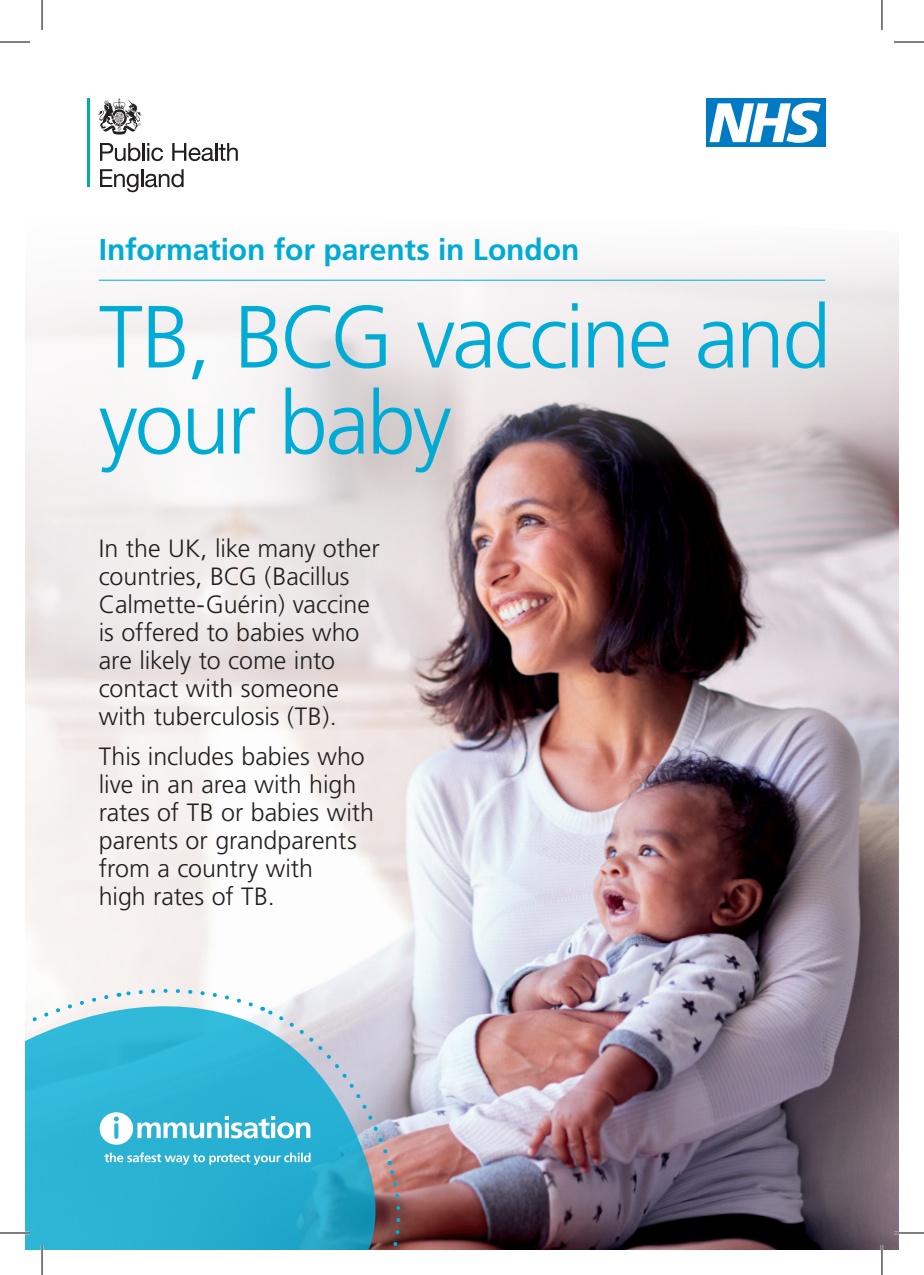
<style>
.page{position:relative;width:924px;height:1275px;background:#fff}
.page>*{position:absolute;margin:0;border:0;box-sizing:border-box;transform-origin:0 0}
.t1{font:300 88px/86px "Frutiger";letter-spacing:-.035em;color:#00acd5}
.t2{font:700 30px "Frutiger";letter-spacing:-.005em;color:#00acd5}
.t3{font:300 25px/28px "Frutiger";color:#231f20}
</style>
<div class="page">
<img style="left:447px;top:465px;width:451px;height:785px">
<svg style="left:25px;top:809px;width:422px;height:441px"></svg>
<svg style="left:98px;top:254px;width:800px;height:211px"></svg>
<div style="left:705px;top:99px;width:119px;height:48px;background:#007ac2"></div>
<svg style="left:709px;top:103px;width:111px;height:40px"></svg>
<hr style="left:87px;top:99px;width:2px;height:88px;background:#00ae9e">
<svg style="left:100px;top:143px;width:63px;height:18px"></svg>
<svg style="left:172px;top:143px;width:66px;height:18px"></svg>
<svg style="left:100px;top:169px;width:83px;height:23px"></svg>
<svg style="left:98px;top:99px;width:44px;height:36px"></svg>
<hr style="left:99px;top:280px;width:725px;height:1px;background:#00acd5">
<svg style="left:25px;top:988px;width:378px;height:262px;background:#59bad4"></svg>
<svg style="left:25px;top:300px;width:467px;height:509px"></svg>
<hr style="left:0;top:1231px;width:30px;height:3px;background:#fff">
<hr style="left:893px;top:1231px;width:30px;height:3px;background:#fff">
<hr style="left:41px;top:1245px;width:2px;height:30px;background:#fff">
<hr style="left:880px;top:1245px;width:2px;height:30px;background:#fff">
<hr style="left:0;top:42px;width:30px;height:1px;background:#000">
<hr style="left:893px;top:42px;width:30px;height:1px;background:#000">
<hr style="left:0;top:1232px;width:30px;height:1px;background:#000">
<hr style="left:893px;top:1232px;width:30px;height:1px;background:#000">
<hr style="left:42px;top:0;width:1px;height:30px;background:#000">
<hr style="left:42px;top:1245px;width:1px;height:30px;background:#000">
<hr style="left:881px;top:0;width:1px;height:30px;background:#000">
<hr style="left:881px;top:1245px;width:1px;height:30px;background:#000">
<p class="t2" style="left:99px;top:232px;width:482px">Information for parents in London</p>
<h1 class="t1" style="left:99px;top:295px;width:733px">TB, BCG vaccine and your baby</h1>
<p class="t3" style="left:99px;top:535px;width:282px">In the UK, like many other countries, BCG (Bacillus<br>Calmette-Guérin) vaccine is offered to babies who are likely to come into contact with someone with tuberculosis (TB).</p>
<p class="t3" style="left:99px;top:742px;width:277px">This includes babies who live in an area with high rates of TB or babies with parents or grandparents from a country with<br>high rates of TB.</p>
</div>
